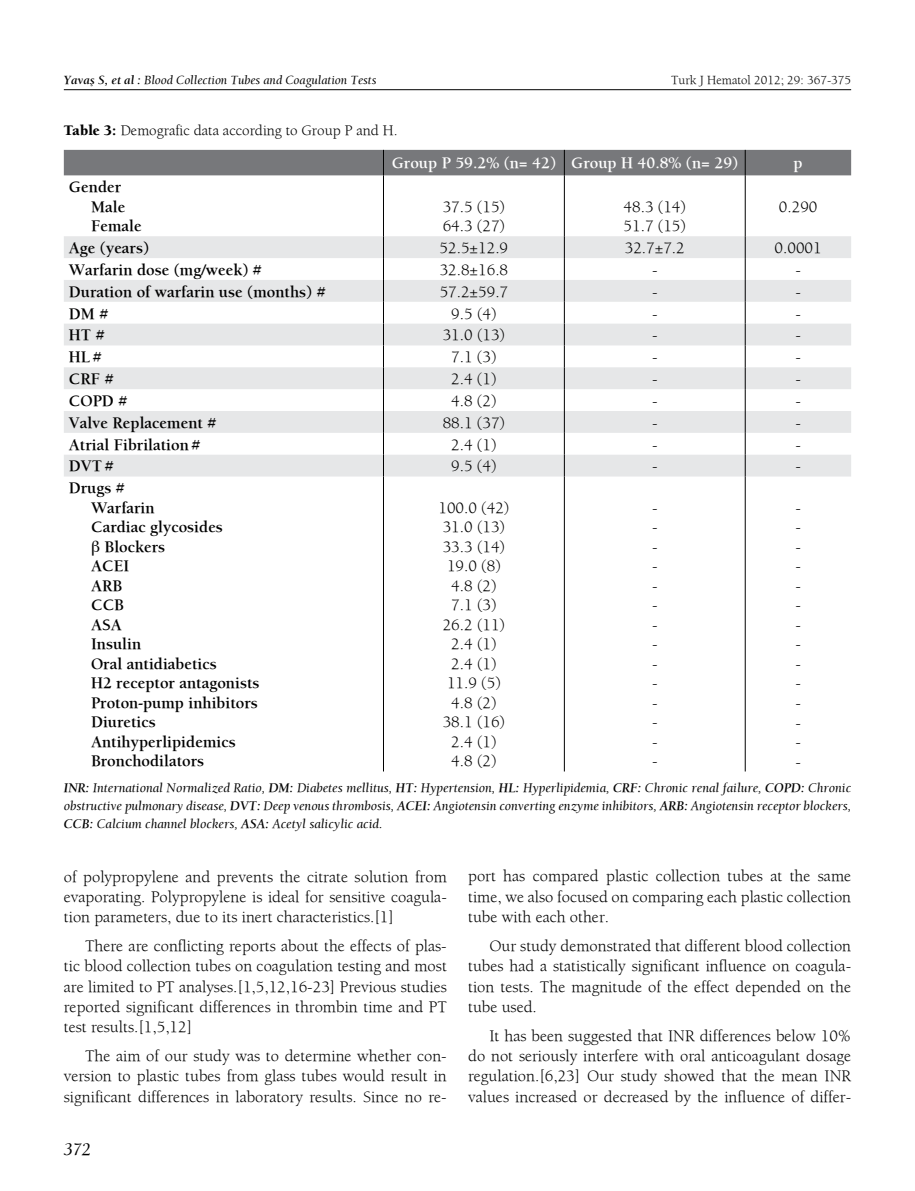
<style>
.page{position:relative;width:915px;height:1191px;background:#fff}
.page>*{position:absolute;margin:0;border:0;box-sizing:border-box;transform-origin:0 0}
.t1{font:italic 18px "Berkeley";color:#000}
.t2{font:16.5px/19.5px "Berkeley";color:#000;text-align:justify}
.t3{font:700 16.5px/19.5px "Berkeley";color:#000}
.t4{font:700 16.5px "Berkeley";color:#fff}
.t5{font:15px "Berkeley";color:#000}
.t6{font:italic 13.5px/18px "Berkeley";color:#000;text-align:justify}
.t7{font:italic 12.75px "Berkeley";color:#000}
.t8{font:12.75px "Berkeley";color:#000}
.s1{font-weight:700}
.s2{font-weight:900}
</style>
<div class="page">
<hr style="left:64px;top:89px;width:786px;height:1px;background:#000">
<svg style="left:64px;top:236px;width:786px;height:240px;fill:#e6e7e8"></svg>
<div style="left:64px;top:150px;width:786px;height:25px;background:#77787b"></div>
<hr style="left:383px;top:175px;width:1px;height:61px;background:#000">
<hr style="left:563px;top:175px;width:1px;height:61px;background:#000">
<hr style="left:744px;top:175px;width:1px;height:61px;background:#000">
<svg style="left:383px;top:236px;width:1px;height:240px"></svg>
<svg style="left:563px;top:236px;width:1px;height:240px"></svg>
<svg style="left:744px;top:236px;width:1px;height:240px"></svg>
<hr style="left:383px;top:476px;width:1px;height:295px;background:#000">
<hr style="left:563px;top:476px;width:1px;height:295px;background:#000">
<hr style="left:744px;top:476px;width:1px;height:295px;background:#000">
<p class="t7" style="left:64px;top:72px;width:314px"><span class="s1">Yavaş S, et al :</span> Blood Collection Tubes and Coagulation Tests</p>
<p class="t8" style="left:671px;top:72px;width:181px">Turk J Hematol 2012; 29: 367-375</p>
<p class="t5" style="left:64px;top:122px;width:335px"><span class="s2">Table 3:</span> Demografic data according to Group P and H.</p>
<p class="t4" style="left:391px;top:153px;width:348px">Group P 59.2% (n= 42) Group H 40.8% (n= 29)</p>
<p class="t4" style="left:793px;top:153px;width:11px">p</p>
<p class="t3" style="left:91px;top:177px;width:52px;text-indent:-22px">Gender<br>Male<br>Female</p>
<p class="t2" style="left:442px;top:196px;width:64px">37.5 (15)<br>64.3 (27)</p>
<p class="t2" style="left:623px;top:196px;width:64px">48.3 (14)<br>51.7 (15)</p>
<p class="t2" style="left:778px;top:196px;width:40px">0.290</p>
<p class="t3" style="left:69px;top:238px;width:82px">Age (years)</p>
<p class="t2" style="left:439px;top:238px;width:70px">52.5±12.9</p>
<p class="t2" style="left:624px;top:238px;width:61px">32.7±7.2</p>
<p class="t2" style="left:774px;top:238px;width:49px">0.0001</p>
<p class="t3" style="left:69px;top:259px;width:194px">Warfarin dose (mg/week) #</p>
<p class="t2" style="left:439px;top:260px;width:70px">32.8±16.8</p>
<p class="t2" style="left:651px;top:260px;width:7px">-</p>
<p class="t2" style="left:795px;top:260px;width:7px">-</p>
<p class="t3" style="left:69px;top:281px;width:258px">Duration of warfarin use (months) #</p>
<p class="t2" style="left:439px;top:281px;width:70px">57.2±59.7</p>
<p class="t2" style="left:651px;top:281px;width:7px">-</p>
<p class="t2" style="left:795px;top:281px;width:7px">-</p>
<p class="t3" style="left:69px;top:303px;width:41px">DM #</p>
<p class="t2" style="left:451px;top:303px;width:47px">9.5 (4)</p>
<p class="t2" style="left:651px;top:303px;width:7px">-</p>
<p class="t2" style="left:795px;top:303px;width:7px">-</p>
<p class="t3" style="left:69px;top:325px;width:37px">HT #</p>
<p class="t2" style="left:442px;top:325px;width:64px">31.0 (13)</p>
<p class="t2" style="left:651px;top:325px;width:7px">-</p>
<p class="t2" style="left:795px;top:325px;width:7px">-</p>
<p class="t3" style="left:69px;top:347px;width:34px">HL#</p>
<p class="t2" style="left:451px;top:347px;width:47px">7.1 (3)</p>
<p class="t2" style="left:651px;top:347px;width:7px">-</p>
<p class="t2" style="left:795px;top:347px;width:7px">-</p>
<p class="t3" style="left:69px;top:369px;width:46px">CRF #</p>
<p class="t2" style="left:451px;top:369px;width:47px">2.4 (1)</p>
<p class="t2" style="left:651px;top:369px;width:7px">-</p>
<p class="t2" style="left:795px;top:369px;width:7px">-</p>
<p class="t3" style="left:69px;top:390px;width:60px">COPD #</p>
<p class="t2" style="left:451px;top:391px;width:47px">4.8 (2)</p>
<p class="t2" style="left:651px;top:391px;width:7px">-</p>
<p class="t2" style="left:795px;top:391px;width:7px">-</p>
<p class="t3" style="left:69px;top:412px;width:149px">Valve Replacement #</p>
<p class="t2" style="left:442px;top:412px;width:64px">88.1 (37)</p>
<p class="t2" style="left:651px;top:412px;width:7px">-</p>
<p class="t2" style="left:795px;top:412px;width:7px">-</p>
<p class="t3" style="left:69px;top:434px;width:133px">Atrial Fibrilation #</p>
<p class="t2" style="left:451px;top:434px;width:47px">2.4 (1)</p>
<p class="t2" style="left:651px;top:434px;width:7px">-</p>
<p class="t2" style="left:795px;top:434px;width:7px">-</p>
<p class="t3" style="left:69px;top:456px;width:46px">DVT #</p>
<p class="t2" style="left:451px;top:456px;width:47px">9.5 (4)</p>
<p class="t2" style="left:651px;top:456px;width:7px">-</p>
<p class="t2" style="left:795px;top:456px;width:7px">-</p>
<p class="t3" style="left:69px;top:478px;width:57px">Drugs #</p>
<p class="t3" style="left:91px;top:497px;width:65px">Warfarin</p>
<p class="t3" style="left:91px;top:517px;width:133px">Cardiac glycosides</p>
<p class="t3" style="left:104px;top:536px;width:62px">Blockers</p>
<p class="t3" style="left:91px;top:556px;width:40px">ACEI</p>
<p class="t3" style="left:91px;top:575px;width:33px">ARB</p>
<p class="t3" style="left:91px;top:595px;width:35px">CCB</p>
<p class="t3" style="left:91px;top:614px;width:32px">ASA</p>
<p class="t3" style="left:91px;top:634px;width:52px">Insulin</p>
<p class="t3" style="left:91px;top:653px;width:127px">Oral antidiabetics</p>
<p class="t3" style="left:91px;top:673px;width:170px">H2 receptor antagonists</p>
<p class="t3" style="left:91px;top:692px;width:168px">Proton-pump inhibitors</p>
<p class="t3" style="left:91px;top:712px;width:66px">Diuretics</p>
<p class="t3" style="left:91px;top:731px;width:146px">Antihyperlipidemics</p>
<p class="t3" style="left:91px;top:751px;width:115px">Bronchodilators</p>
<p class="t2" style="left:438px;top:497px;width:72px;text-align:center">100.0 (42)<br>31.0 (13)<br>33.3 (14)<br>19.0 (8)<br>4.8 (2)<br>7.1 (3)<br>26.2 (11)<br>2.4 (1)<br>2.4 (1)<br>11.9 (5)<br>4.8 (2)<br>38.1 (16)<br>2.4 (1)<br>4.8 (2)</p>
<p class="t2" style="left:651px;top:497px;width:7px">- - - - - - - - - - - - - -</p>
<p class="t2" style="left:795px;top:497px;width:7px">- - - - - - - - - - - - - -</p>
<p class="t6" style="left:64px;top:778px;width:788px"><span class="s1">INR:</span> International Normalized Ratio, <span class="s1">DM:</span> Diabetes mellitus, <span class="s1">HT:</span> Hypertension, <span class="s1">HL:</span> Hyperlipidemia, <span class="s1">CRF:</span> Chronic renal failure, <span class="s1">COPD:</span> Chronic obstructive pulmonary disease, <span class="s1">DVT:</span> Deep venous thrombosis, <span class="s1">ACEI:</span> Angiotensin converting enzyme inhibitors, <span class="s1">ARB:</span> Angiotensin receptor blockers, <span class="s1">CCB:</span> Calcium channel blockers, <span class="s1">ASA:</span> Acetyl salicylic acid.</p>
<p class="t2" style="left:64px;top:866px;width:384px;line-height:20.2px">of polypropylene and prevents the citrate solution from evaporating. Polypropylene is ideal for sensitive coagula&shy;tion parameters, due to its inert characteristics.[1]</p>
<p class="t2" style="left:64px;top:935px;width:384px;line-height:20.2px;text-indent:21px">There are conflicting reports about the effects of plas&shy;tic blood collection tubes on coagulation testing and most are limited to PT analyses.[1,5,12,16-23] Previous studies reported significant differences in thrombin time and PT test results.[1,5,12]</p>
<p class="t2" style="left:64px;top:1045px;width:384px;line-height:20.2px;text-indent:21px">The aim of our study was to determine whether con&shy;version to plastic tubes from glass tubes would result in significant differences in laboratory results. Since no re-</p>
<p class="t1" style="left:64px;top:1138px;width:28px">372</p>
<p class="t2" style="left:468px;top:866px;width:384px;line-height:20.2px">port has compared plastic collection tubes at the same time, we also focused on comparing each plastic collection tube with each other.</p>
<p class="t2" style="left:468px;top:935px;width:384px;line-height:20.2px;text-indent:21px">Our study demonstrated that different blood collection tubes had a statistically significant influence on coagula&shy;tion tests. The magnitude of the effect depended on the tube used.</p>
<p class="t2" style="left:468px;top:1025px;width:384px;line-height:20.2px;text-indent:21px">It has been suggested that INR differences below 10% do not seriously interfere with oral anticoagulant dosage regulation.[6,23] Our study showed that the mean INR values increased or decreased by the influence of differ-</p>
</div>
